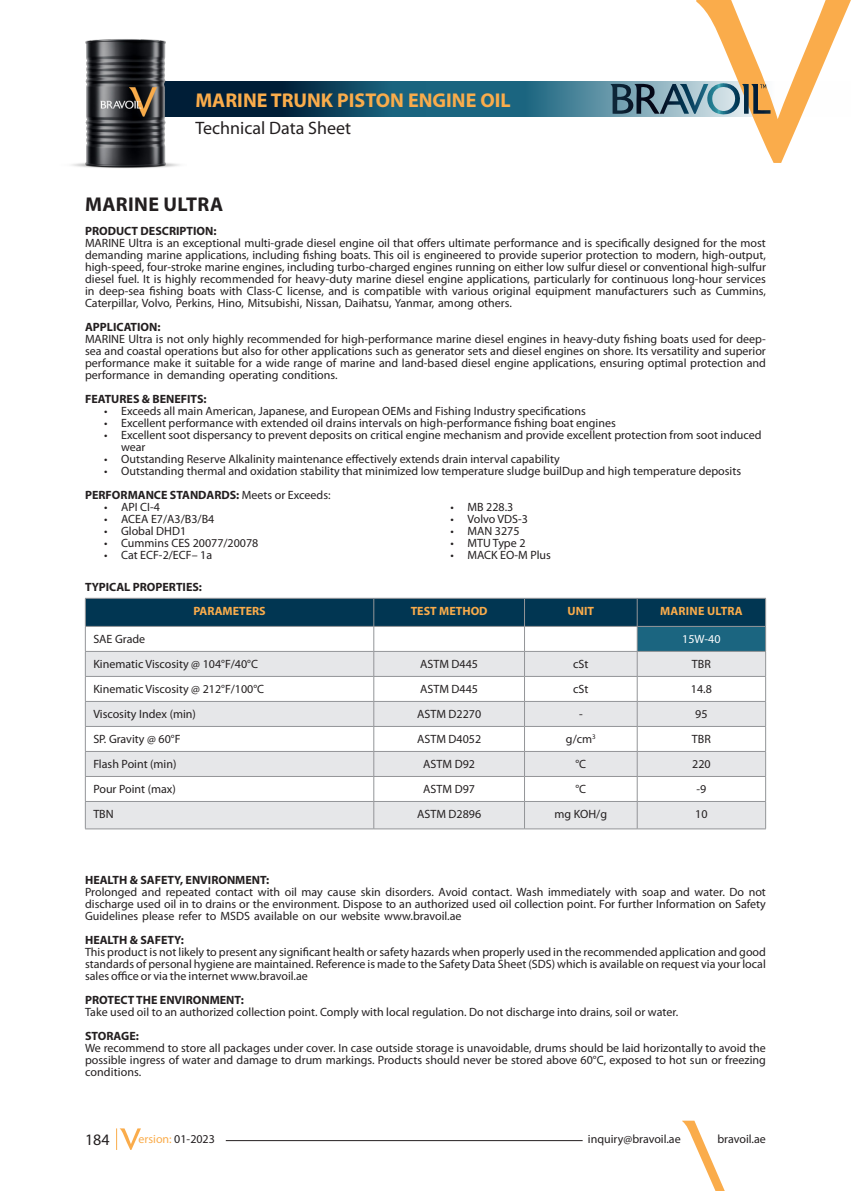
<style>
.page{position:relative;width:851px;height:1191px;background:#fff}
.page>*{position:absolute;margin:0;border:0;box-sizing:border-box;transform-origin:0 0}
.t1{font:700 20px "Myriad Pro";color:#faac4b}
.t2{font:700 20px "Myriad Pro";letter-spacing:.02em;color:#231f20}
.t3{font:18px "Myriad Pro";color:#231f20}
.t4{font:16px "Myriad Pro";color:#231f20}
.t5{font:12px/12px "Myriad Pro";color:#231f20;text-align:justify}
.t6{font:700 12px "Myriad Pro";color:#231f20}
.t7{font:700 12px "Myriad Pro";color:#faac4b}
.t8{font:12px "Myriad Pro";color:#faac4b}
.t9{font:700 12px "Myriad Pro";letter-spacing:.02em;color:#faac4b}
.t10{font:12px "Myriad Pro";color:#fff}
.s1{font-weight:400}
.s2{color:#231f20}
</style>
<div class="page">
<svg style="left:425px;top:81px;width:185px;height:36px;background:#2c7089"></svg>
<svg style="left:187px;top:81px;width:238px;height:36px;background:#093751"></svg>
<img style="left:72px;top:39px;width:115px;height:129px">
<svg style="left:610px;top:0;width:240px;height:163px"></svg>
<hr style="left:226px;top:1140px;width:356px;height:1px;background:#231f20">
<svg style="left:116px;top:1128px;width:25px;height:22px"></svg>
<svg style="left:682px;top:1120px;width:42px;height:71px"></svg>
<svg style="left:85px;top:598px;width:681px;height:230px"></svg>
<hr style="left:85px;top:828px;width:289px;height:1px;background:#939598">
<hr style="left:374px;top:828px;width:150px;height:1px;background:#939598">
<hr style="left:524px;top:828px;width:113px;height:1px;background:#939598">
<hr style="left:637px;top:828px;width:128px;height:1px;background:#939598">
<h1 class="t1" style="left:195px;top:87px;width:317px">MARINE TRUNK PISTON ENGINE OIL</h1>
<h2 class="t3" style="left:195px;top:117px;width:157px">Technical Data Sheet</h2>
<p class="t2" style="left:85px;top:191px;width:139px">MARINE ULTRA</p>
<p class="t6" style="left:85px;top:223px;width:133px">PRODUCT DESCRIPTION:</p>
<p class="t5" style="left:85px;top:236px;width:682px">MARINE Ultra is an exceptional multi-grade diesel engine oil that offers ultimate performance and is specifically designed for the most demanding marine applications, including fishing boats. This oil is engineered to provide superior protection to modern, high-output, high-speed, four-stroke marine engines, including turbo-charged engines running on either low sulfur diesel or conventional high-sulfur diesel fuel. It is highly recommended for heavy-duty marine diesel engine applications, particularly for continuous long-hour services in deep-sea fishing boats with Class-C license, and is compatible with various original equipment manufacturers such as Cummins, Caterpillar, Volvo, Perkins, Hino, Mitsubishi, Nissan, Daihatsu, Yanmar, among others.</p>
<p class="t6" style="left:85px;top:319px;width:77px">APPLICATION:</p>
<p class="t5" style="left:85px;top:332px;width:682px">MARINE Ultra is not only highly recommended for high-performance marine diesel engines in heavy-duty fishing boats used for deep&shy;sea and coastal operations but also for other applications such as generator sets and diesel engines on shore. Its versatility and superior performance make it suitable for a wide range of marine and land-based diesel engine applications, ensuring optimal protection and performance in demanding operating conditions.</p>
<p class="t6" style="left:85px;top:391px;width:123px">FEATURES &amp; BENEFITS:</p>
<p class="t5" style="left:104px;top:404px;width:483px">• Exceeds all main American, Japanese, and European OEMs and Fishing Industry specifications</p>
<p class="t5" style="left:104px;top:416px;width:513px">• Excellent performance with extended oil drains intervals on high-performance fishing boat engines</p>
<p class="t5" style="left:121px;top:428px;width:641px;text-indent:-17px">• Excellent soot dispersancy to prevent deposits on critical engine mechanism and provide excellent protection from soot induced wear</p>
<p class="t5" style="left:104px;top:452px;width:457px">• Outstanding Reserve Alkalinity maintenance effectively extends drain interval capability</p>
<p class="t5" style="left:104px;top:464px;width:638px">• Outstanding thermal and oxidation stability that minimized low temperature sludge builDup and high temperature deposits</p>
<p class="t6" style="left:85px;top:487px;width:247px">PERFORMANCE STANDARDS: <span class="s1">Meets or Exceeds:</span></p>
<p class="t5" style="left:104px;top:500px;width:57px">• API CI-4</p>
<p class="t5" style="left:104px;top:512px;width:112px">• ACEA E7/A3/B3/B4</p>
<p class="t5" style="left:104px;top:524px;width:84px">• Global DHD1</p>
<p class="t5" style="left:104px;top:536px;width:156px">• Cummins CES 20077/20078</p>
<p class="t5" style="left:104px;top:548px;width:109px">• Cat ECF-2/ECF– 1a</p>
<p class="t5" style="left:450px;top:500px;width:64px">• MB 228.3</p>
<p class="t5" style="left:450px;top:512px;width:79px">• Volvo VDS-3</p>
<p class="t5" style="left:450px;top:524px;width:70px">• MAN 3275</p>
<p class="t5" style="left:450px;top:536px;width:76px">• MTU Type 2</p>
<p class="t5" style="left:450px;top:548px;width:102px">• MACK EO-M Plus</p>
<p class="t6" style="left:85px;top:579px;width:118px">TYPICAL PROPERTIES:</p>
<p class="t7" style="left:193px;top:603px;width:74px">PARAMETERS</p>
<p class="t7" style="left:410px;top:603px;width:78px">TEST METHOD</p>
<p class="t7" style="left:567px;top:603px;width:28px">UNIT</p>
<p class="t9" style="left:660px;top:603px;width:84px">MARINE ULTRA</p>
<p class="t5" style="left:93px;top:633px;width:53px">SAE Grade</p>
<p class="t10" style="left:682px;top:632px;width:40px">15W-40</p>
<p class="t5" style="left:93px;top:658px;width:166px">Kinematic Viscosity @ 104°F/40°C</p>
<p class="t5" style="left:420px;top:658px;width:59px">ASTM D445</p>
<p class="t5" style="left:573px;top:658px;width:17px">cSt</p>
<p class="t5" style="left:691px;top:658px;width:20px">TBR</p>
<p class="t5" style="left:93px;top:683px;width:172px">Kinematic Viscosity @ 212°F/100°C</p>
<p class="t5" style="left:420px;top:683px;width:59px">ASTM D445</p>
<p class="t5" style="left:573px;top:683px;width:17px">cSt</p>
<p class="t5" style="left:690px;top:683px;width:22px">14.8</p>
<p class="t5" style="left:93px;top:708px;width:104px">Viscosity Index (min)</p>
<p class="t5" style="left:417px;top:708px;width:66px">ASTM D2270</p>
<p class="t5" style="left:579px;top:708px;width:5px">-</p>
<p class="t5" style="left:695px;top:708px;width:14px">95</p>
<p class="t5" style="left:93px;top:733px;width:89px">SP. Gravity @ 60°F</p>
<p class="t5" style="left:417px;top:733px;width:66px">ASTM D4052</p>
<p class="t5" style="left:566px;top:733px;width:31px">g/cm<sup>3</sup></p>
<p class="t5" style="left:691px;top:733px;width:20px">TBR</p>
<p class="t5" style="left:93px;top:758px;width:85px">Flash Point (min)</p>
<p class="t5" style="left:423px;top:758px;width:53px">ASTM D92</p>
<p class="t5" style="left:575px;top:758px;width:12px">°C</p>
<p class="t5" style="left:692px;top:758px;width:20px">220</p>
<p class="t5" style="left:93px;top:783px;width:84px">Pour Point (max)</p>
<p class="t5" style="left:423px;top:783px;width:53px">ASTM D97</p>
<p class="t5" style="left:575px;top:783px;width:12px">°C</p>
<p class="t5" style="left:696px;top:783px;width:11px">-9</p>
<p class="t5" style="left:93px;top:808px;width:22px">TBN</p>
<p class="t5" style="left:417px;top:808px;width:66px">ASTM D2896</p>
<p class="t5" style="left:554px;top:808px;width:54px">mg KOH/g</p>
<p class="t5" style="left:695px;top:808px;width:14px">10</p>
<p class="t6" style="left:85px;top:872px;width:186px">HEALTH &amp; SAFETY, ENVIRONMENT:</p>
<p class="t5" style="left:85px;top:886px;width:682px">Prolonged and repeated contact with oil may cause skin disorders. Avoid contact. Wash immediately with soap and water. Do not discharge used oil in to drains or the environment. Dispose to an authorized used oil collection point. For further Information on Safety Guidelines please refer to MSDS available on our website www.bravoil.ae</p>
<p class="t6" style="left:85px;top:932px;width:100px">HEALTH &amp; SAFETY:</p>
<p class="t5" style="left:85px;top:946px;width:682px">This product is not likely to present any significant health or safety hazards when properly used in the recommended application and good standards of personal hygiene are maintained. Reference is made to the Safety Data Sheet (SDS) which is available on request via your local sales office or via the internet www.bravoil.ae</p>
<p class="t6" style="left:85px;top:992px;width:160px">PROTECT THE ENVIRONMENT:</p>
<p class="t5" style="left:85px;top:1006px;width:594px">Take used oil to an authorized collection point. Comply with local regulation. Do not discharge into drains, soil or water.</p>
<p class="t6" style="left:85px;top:1028px;width:55px">STORAGE:</p>
<p class="t5" style="left:85px;top:1042px;width:682px">We recommend to store all packages under cover. In case outside storage is unavoidable, drums should be laid horizontally to avoid the possible ingress of water and damage to drum markings. Products should never be stored above 60°C, exposed to hot sun or freezing conditions.</p>
<h3 class="t4" style="left:85px;top:1130px;width:26px">184</h3>
<p class="t8" style="left:138px;top:1131px;width:78px">ersion: <span class="s2">01-2023</span></p>
<p class="t5" style="left:588px;top:1133px;width:94px">inquiry@bravoil.ae</p>
<p class="t5" style="left:717px;top:1133px;width:50px">bravoil.ae</p>
</div>
